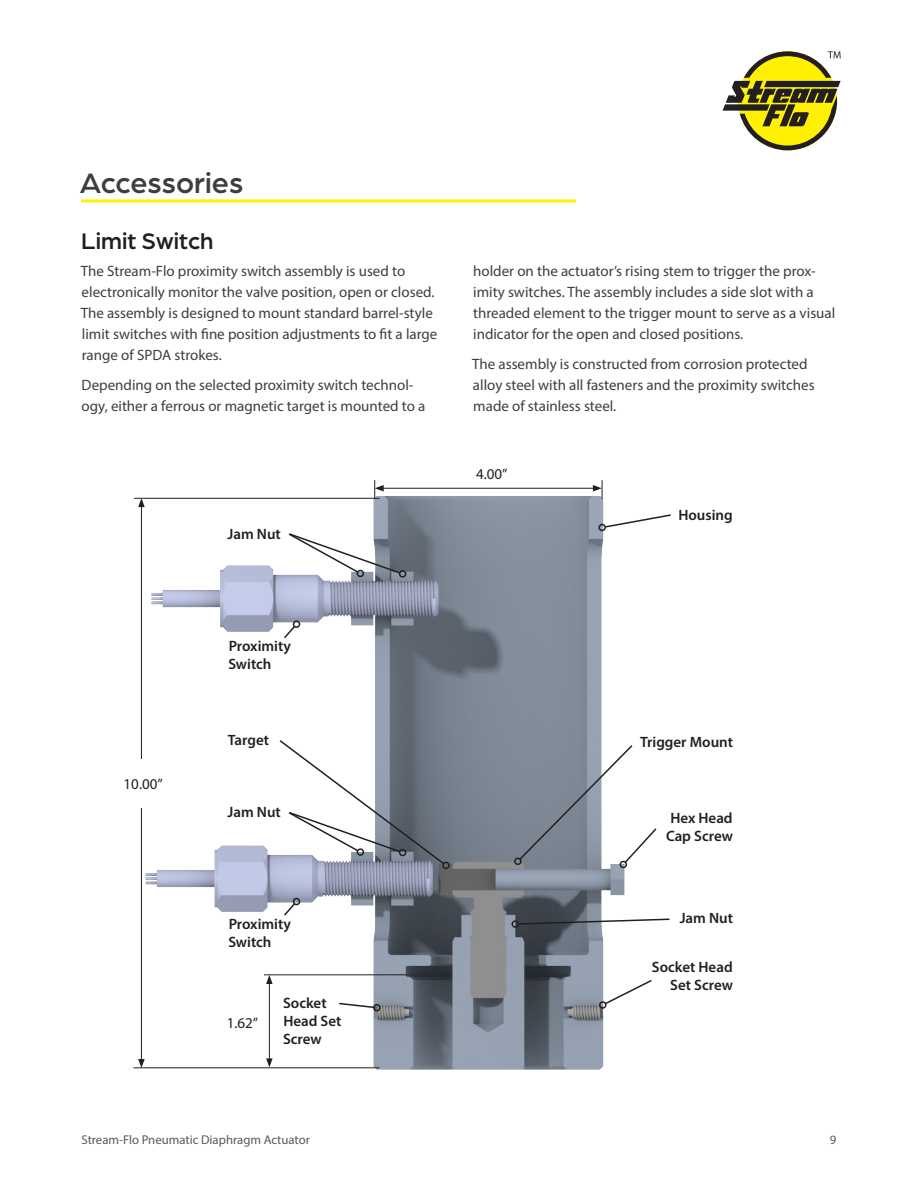
<style>
.page{position:relative;width:918px;height:1188px;background:#fff}
.page>*{position:absolute;margin:0;border:0;box-sizing:border-box;transform-origin:0 0}
.t1{font:500 30px "Arboria";color:#3e3e3f}
.t2{font:500 24px "Arboria";color:#231f20}
.Body{font:15px/21px "Myriad Pro";color:#3e3e3f}
.Body-2{font:600 15px/18px "Myriad Pro";color:#231f20}
.Body-3{font:15px "Myriad Pro";color:#231f20}
.Body-4{font:12.75px "Myriad Pro";color:#57585a}
</style>
<div class="page">
<svg style="left:723px;top:51px;width:118px;height:99px"></svg>
<img style="left:133px;top:496px;width:494px;height:574px">
<hr style="left:81px;top:199px;width:495px;height:3px;background:#fff101">
<div style="left:357px;top:570px;width:7px;height:7px;border:2px solid #231f20;border-radius:50%"></div>
<svg style="left:287px;top:532px;width:115px;height:43px"></svg>
<div style="left:399px;top:570px;width:7px;height:8px;border:2px solid #231f20;border-radius:50%"></div>
<svg style="left:282px;top:624px;width:15px;height:16px"></svg>
<div style="left:293px;top:620px;width:7px;height:8px;border:2px solid #231f20;border-radius:50%"></div>
<svg style="left:282px;top:902px;width:15px;height:15px"></svg>
<div style="left:293px;top:898px;width:7px;height:7px;border:2px solid #231f20;border-radius:50%"></div>
<svg style="left:278px;top:739px;width:168px;height:127px"></svg>
<div style="left:442px;top:862px;width:8px;height:7px;border:2px solid #231f20;border-radius:50%"></div>
<svg style="left:338px;top:1002px;width:38px;height:7px"></svg>
<div style="left:373px;top:1004px;width:8px;height:7px;border:2px solid #231f20;border-radius:50%"></div>
<div style="left:514px;top:858px;width:8px;height:7px;border:2px solid #231f20;border-radius:50%"></div>
<svg style="left:518px;top:744px;width:139px;height:120px"></svg>
<div style="left:620px;top:861px;width:7px;height:7px;border:2px solid #231f20;border-radius:50%"></div>
<svg style="left:603px;top:513px;width:68px;height:16px"></svg>
<div style="left:598px;top:524px;width:8px;height:7px;border:2px solid #231f20;border-radius:50%"></div>
<svg style="left:603px;top:978px;width:49px;height:28px"></svg>
<div style="left:599px;top:1001px;width:8px;height:8px;border:2px solid #231f20;border-radius:50%"></div>
<svg style="left:517px;top:918px;width:153px;height:8px"></svg>
<div style="left:511px;top:920px;width:8px;height:8px;border:2px solid #231f20;border-radius:50%"></div>
<hr style="left:381px;top:488px;width:214px;height:1px;background:#231f20">
<hr style="left:269px;top:982px;width:1px;height:79px;background:#231f20">
<svg style="left:266px;top:1058px;width:7px;height:9px"></svg>
<svg style="left:266px;top:976px;width:7px;height:8px"></svg>
<hr style="left:141px;top:505px;width:1px;height:556px;background:#231f20">
<svg style="left:138px;top:1059px;width:7px;height:9px"></svg>
<svg style="left:138px;top:499px;width:7px;height:8px"></svg>
<hr style="left:134px;top:498px;width:246px;height:1px;background:#231f20">
<hr style="left:134px;top:1068px;width:245px;height:1px;background:#231f20">
<hr style="left:264px;top:975px;width:143px;height:1px;background:#231f20">
<svg style="left:374px;top:480px;width:10px;height:19px"></svg>
<svg style="left:593px;top:480px;width:10px;height:19px"></svg>
<div style="left:113px;top:759px;width:57px;height:48px;background:#fff"></div>
<h1 class="t1" style="left:80px;top:163px;width:165px">Accessories</h1>
<h2 class="t2" style="left:81px;top:225px;width:134px">Limit Switch</h2>
<p class="Body" style="left:81px;top:260px;width:358px">The Stream-Flo proximity switch assembly is used to electronically monitor the valve position, open or closed.<br>The assembly is designed to mount standard barrel-style limit switches with fine position adjustments to fit a large range of SPDA strokes.</p>
<p class="Body" style="left:82px;top:374px;width:345px">Depending on the selected proximity switch technol&shy;ogy, either a ferrous or magnetic target is mounted to a</p>
<p class="Body-2" style="left:228px;top:524px;width:55px">Jam Nut</p>
<p class="Body" style="left:473px;top:260px;width:364px">holder on the actuator’s rising stem to trigger the prox&shy;imity switches. The assembly includes a side slot with a threaded element to the trigger mount to serve as a visual indicator for the open and closed positions.</p>
<p class="Body" style="left:472px;top:353px;width:344px">The assembly is constructed from corrosion protected alloy steel with all fasteners and the proximity switches made of stainless steel.</p>
<p class="Body-3" style="left:476px;top:465px;width:33px">4.00”</p>
<p class="Body-2" style="left:678px;top:505px;width:56px">Housing</p>
<p class="Body-3" style="left:124px;top:774px;width:41px">10.00”</p>
<p class="Body-2" style="left:228px;top:637px;width:64px">Proximity<br>Switch</p>
<p class="Body-2" style="left:228px;top:731px;width:43px">Target</p>
<p class="Body-2" style="left:228px;top:803px;width:55px">Jam Nut</p>
<p class="Body-2" style="left:228px;top:914px;width:64px">Proximity<br>Switch</p>
<p class="Body-3" style="left:227px;top:1013px;width:33px">1.62”</p>
<p class="Body-2" style="left:283px;top:994px;width:60px">Socket<br>Head Set<br>Screw</p>
<p class="Body-2" style="left:640px;top:733px;width:94px">Trigger Mount</p>
<p class="Body-2" style="left:666px;top:809px;width:68px">Hex Head<br>Cap Screw</p>
<p class="Body-2" style="left:680px;top:908px;width:55px">Jam Nut</p>
<p class="Body-2" style="left:652px;top:957px;width:83px;text-align:right">Socket Head<br>Set Screw</p>
<p class="Body-4" style="left:81px;top:1131px;width:230px">Stream-Flo Pneumatic Diaphragm Actuator</p>
<p class="Body-4" style="left:830px;top:1131px;width:8px">9</p>
</div>
